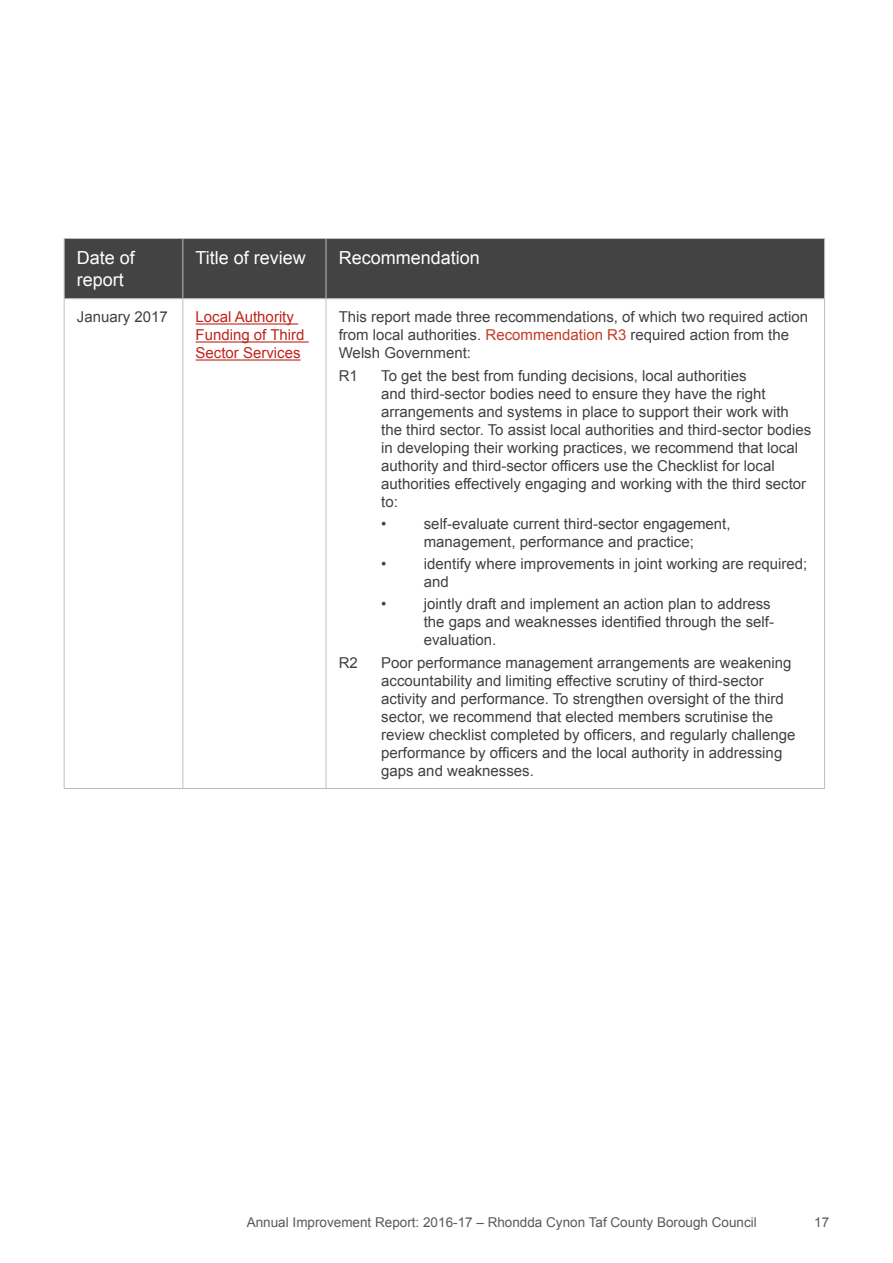
<style>
.page{position:relative;width:893px;height:1263px;background:#fff}
.page>*{position:absolute;margin:0;border:0;box-sizing:border-box;transform-origin:0 0}
.Table_header_text{font:18px/21.6px "Arial";color:#fff}
.Table_text{font:15px/18px "Arial";color:#414042}
.Table_text-2{font:15px/18px "Arial";color:#bf231b}
.t1{font:13.5px "Arial";color:#58595b}
.s1{color:#c53c26}
</style>
<div class="page">
<div style="left:65px;top:239px;width:759px;height:59px;background:#434343"></div>
<svg style="left:65px;top:299px;width:759px;height:489px"></svg>
<hr style="left:64px;top:238px;width:119px;height:1px;background:#bcbec0">
<hr style="left:64px;top:239px;width:1px;height:59px;background:#bcbec0">
<hr style="left:183px;top:238px;width:143px;height:1px;background:#bcbec0">
<hr style="left:182px;top:239px;width:1px;height:59px;background:#bcbec0">
<hr style="left:326px;top:238px;width:499px;height:1px;background:#bcbec0">
<hr style="left:326px;top:239px;width:1px;height:59px;background:#bcbec0">
<hr style="left:824px;top:239px;width:1px;height:59px;background:#bcbec0">
<hr style="left:64px;top:298px;width:119px;height:1px;background:#bcbec0">
<hr style="left:64px;top:299px;width:1px;height:489px;background:#bcbec0">
<hr style="left:183px;top:298px;width:143px;height:1px;background:#bcbec0">
<hr style="left:182px;top:299px;width:1px;height:489px;background:#bcbec0">
<hr style="left:326px;top:298px;width:499px;height:1px;background:#bcbec0">
<hr style="left:326px;top:299px;width:1px;height:489px;background:#bcbec0">
<hr style="left:824px;top:299px;width:1px;height:489px;background:#bcbec0">
<hr style="left:64px;top:788px;width:119px;height:1px;background:#bcbec0">
<hr style="left:183px;top:788px;width:143px;height:1px;background:#bcbec0">
<hr style="left:326px;top:788px;width:499px;height:1px;background:#bcbec0">
<hr style="left:196px;top:323px;width:102px;height:2px;background:#bf231b">
<hr style="left:196px;top:341px;width:113px;height:2px;background:#bf231b">
<hr style="left:196px;top:359px;width:105px;height:2px;background:#bf231b">
<p class="Table_header_text" style="left:77px;top:247px;width:60px">Date of report</p>
<p class="Table_header_text" style="left:196px;top:247px;width:112px">Title of review</p>
<p class="Table_header_text" style="left:339px;top:247px;width:143px">Recommendation</p>
<p class="Table_text" style="left:77px;top:308px;width:92px">January 2017</p>
<p class="Table_text-2" style="left:196px;top:308px;width:110px">Local Authority<br>Funding of Third<br>Sector Services</p>
<p class="Table_text" style="left:339px;top:308px;width:471px">This report made three recommendations, of which two required action from local authorities. <span class="s1">Recommendation R3</span> required action from the<br>Welsh Government:</p>
<p class="Table_text" style="left:339px;top:367px;width:21px">R1</p>
<p class="Table_text" style="left:381px;top:367px;width:431px">To get the best from funding decisions, local authorities<br>and third-sector bodies need to ensure they have the right arrangements and systems in place to support their work with the third sector. To assist local authorities and third-sector bodies in developing their working practices, we recommend that local authority and third-sector officers use the Checklist for local authorities effectively engaging and working with the third sector to:</p>
<p class="Table_text" style="left:381px;top:515px;width:7px">•</p>
<p class="Table_text" style="left:424px;top:515px;width:308px">self-evaluate current third-sector engagement, management, performance and practice;</p>
<p class="Table_text" style="left:381px;top:555px;width:7px">•</p>
<p class="Table_text" style="left:424px;top:555px;width:385px">identify where improvements in joint working are required; and</p>
<p class="Table_text" style="left:381px;top:595px;width:7px">•</p>
<p class="Table_text" style="left:424px;top:595px;width:352px">jointly draft and implement an action plan to address the gaps and weaknesses identified through the self&shy;evaluation.</p>
<p class="Table_text" style="left:339px;top:654px;width:21px">R2</p>
<p class="Table_text" style="left:381px;top:654px;width:416px">Poor performance management arrangements are weakening accountability and limiting effective scrutiny of third-sector activity and performance. To strengthen oversight of the third sector, we recommend that elected members scrutinise the review checklist completed by officers, and regularly challenge performance by officers and the local authority in addressing gaps and weaknesses.</p>
<p class="t1" style="left:247px;top:1213px;width:512px">Annual Improvement Report: 2016-17 – Rhondda Cynon Taf County Borough Council</p>
<p class="t1" style="left:814px;top:1213px;width:17px">17</p>
</div>
